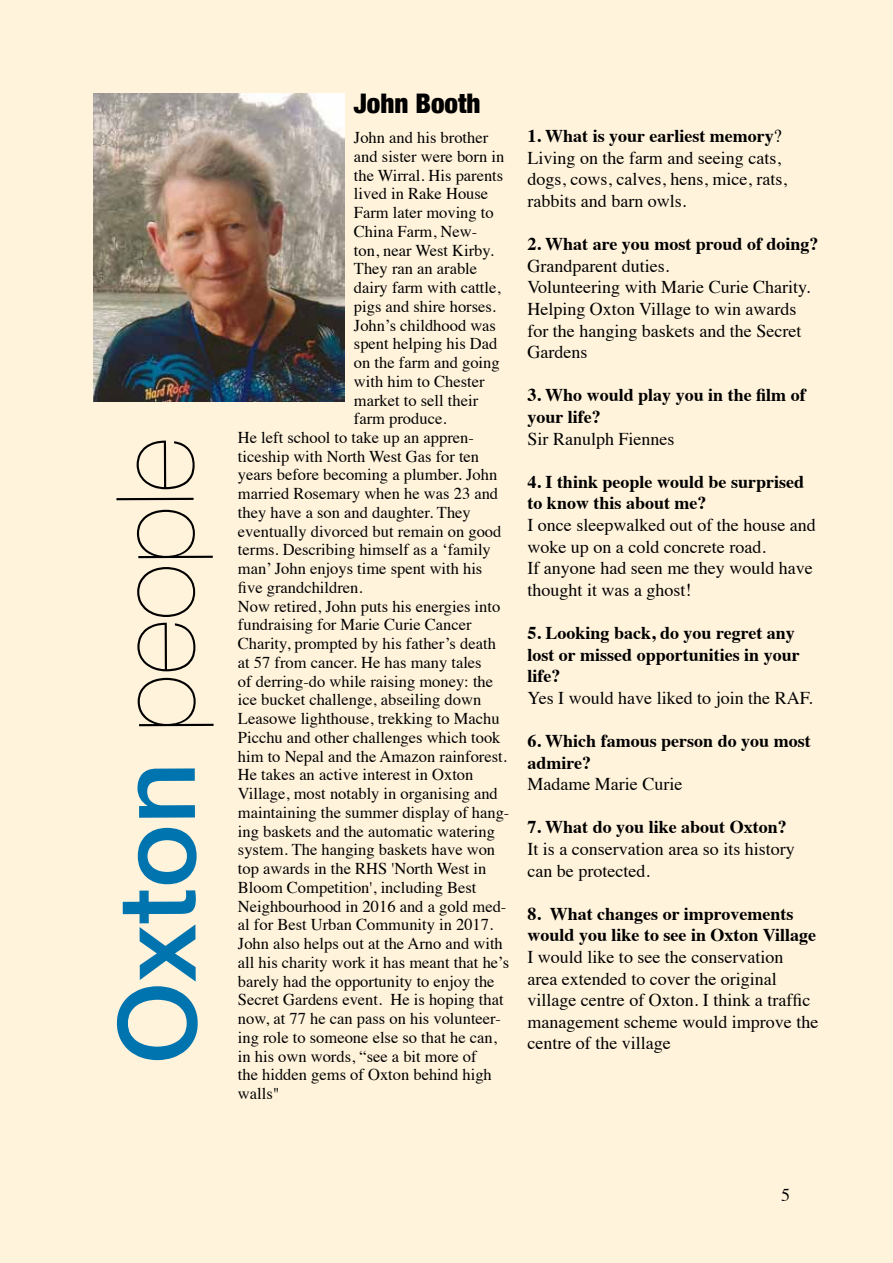
<style>
.page{position:relative;width:893px;height:1263px;background:#fff3dc}
.page>*{position:absolute;margin:0;border:0;box-sizing:border-box;transform-origin:0 0}
.t1{font:200 108px "Helvetica Neue";letter-spacing:-.005em;color:#000}
.t2{font:900 condensed 27px "Helvetica Neue";color:#000}
.t3{font:18px/21.6px "Times";color:#000}
.t4{font:700 18px/21.6px "Times";color:#000}
.t5{font:16.5px "Times";color:#000}
.s1{font-weight:500;color:#0074af}
.s2{font-weight:700}
</style>
<div class="page">
<img style="left:93px;top:94px;width:251px;height:308px">
<h1 class="t1" style="left:72px;top:1064px;width:628px;rotate:-90deg"><span class="s1">Oxton</span> people</h1>
<h2 class="t2" style="left:354px;top:82px;width:128px">John Booth</h2>
<p class="t5" style="left:354px;top:122px;width:136px">John and his brother</p>
<p class="t5" style="left:354px;top:141px;width:152px">and sister were born in</p>
<p class="t5" style="left:354px;top:160px;width:151px">the Wirral. His parents</p>
<p class="t5" style="left:354px;top:178px;width:136px">lived in Rake House</p>
<p class="t5" style="left:354px;top:197px;width:141px">Farm later moving to</p>
<p class="t5" style="left:354px;top:216px;width:125px">China Farm, New-</p>
<p class="t5" style="left:354px;top:235px;width:141px">ton, near West Kirby.</p>
<p class="t5" style="left:354px;top:253px;width:125px">They ran an arable</p>
<p class="t5" style="left:354px;top:272px;width:148px">dairy farm with cattle,</p>
<p class="t5" style="left:354px;top:291px;width:144px">pigs and shire horses.</p>
<p class="t5" style="left:354px;top:310px;width:144px">John’s childhood was</p>
<p class="t5" style="left:354px;top:328px;width:145px">spent helping his Dad</p>
<p class="t5" style="left:354px;top:347px;width:147px">on the farm and going</p>
<p class="t5" style="left:354px;top:366px;width:132px">with him to Chester</p>
<p class="t5" style="left:354px;top:384px;width:126px">market to sell their</p>
<p class="t5" style="left:354px;top:403px;width:94px">farm produce.</p>
<p class="t5" style="left:238px;top:422px;width:237px">He left school to take up an appren-</p>
<p class="t5" style="left:238px;top:441px;width:243px">ticeship with North West Gas for ten</p>
<p class="t5" style="left:238px;top:459px;width:261px">years before becoming a plumber. John</p>
<p class="t5" style="left:238px;top:478px;width:262px">married Rosemary when he was 23 and</p>
<p class="t5" style="left:238px;top:497px;width:234px">they have a son and daughter. They</p>
<p class="t5" style="left:238px;top:516px;width:265px">eventually divorced but remain on good</p>
<p class="t5" style="left:238px;top:534px;width:254px">terms. Describing himself as a ‘family</p>
<p class="t5" style="left:238px;top:553px;width:246px">man’ John enjoys time spent with his</p>
<p class="t5" style="left:238px;top:572px;width:126px">five grandchildren.</p>
<p class="t5" style="left:238px;top:591px;width:264px">Now retired, John puts his energies into</p>
<p class="t5" style="left:238px;top:609px;width:235px">fundraising for Marie Curie Cancer</p>
<p class="t5" style="left:238px;top:628px;width:259px">Charity, prompted by his father’s death</p>
<p class="t5" style="left:238px;top:647px;width:245px">at 57 from cancer. He has many tales</p>
<p class="t5" style="left:238px;top:666px;width:257px">of derring-do while raising money: the</p>
<p class="t5" style="left:238px;top:684px;width:245px">ice bucket challenge, abseiling down</p>
<p class="t5" style="left:238px;top:703px;width:263px">Leasowe lighthouse, trekking to Machu</p>
<p class="t5" style="left:238px;top:722px;width:264px">Picchu and other challenges which took</p>
<p class="t5" style="left:238px;top:741px;width:270px">him to Nepal and the Amazon rainforest.</p>
<p class="t5" style="left:238px;top:759px;width:237px">He takes an active interest in Oxton</p>
<p class="t5" style="left:238px;top:778px;width:261px">Village, most notably in organising and</p>
<p class="t5" style="left:238px;top:797px;width:273px">maintaining the summer display of hang-</p>
<p class="t5" style="left:238px;top:816px;width:259px">ing baskets and the automatic watering</p>
<p class="t5" style="left:238px;top:834px;width:259px">system. The hanging baskets have won</p>
<p class="t5" style="left:238px;top:853px;width:250px">top awards in the RHS 'North West in</p>
<p class="t5" style="left:238px;top:872px;width:240px">Bloom Competition', including Best</p>
<p class="t5" style="left:238px;top:891px;width:270px">Neighbourhood in 2016 and a gold med-</p>
<p class="t5" style="left:238px;top:909px;width:257px">al for Best Urban Community in 2017.</p>
<p class="t5" style="left:238px;top:928px;width:266px">John also helps out at the Arno and with</p>
<p class="t5" style="left:238px;top:947px;width:273px">all his charity work it has meant that he’s</p>
<p class="t5" style="left:238px;top:966px;width:258px">barely had the opportunity to enjoy the</p>
<p class="t5" style="left:238px;top:984px;width:267px">Secret Gardens event. He is hoping that</p>
<p class="t5" style="left:238px;top:1003px;width:264px">now, at 77 he can pass on his volunteer-</p>
<p class="t5" style="left:238px;top:1022px;width:260px">ing role to someone else so that he can,</p>
<p class="t5" style="left:238px;top:1041px;width:240px">in his own words, “see a bit more of</p>
<p class="t5" style="left:238px;top:1059px;width:255px">the hidden gems of Oxton behind high</p>
<p class="t5" style="left:238px;top:1078px;width:43px">walls"</p>
<p class="t3" style="left:527px;top:124px;width:261px"><span class="s2">1. What is your earliest memory</span>?<br>Living on the farm and seeing cats, dogs, cows, calves, hens, mice, rats, rabbits and barn owls.</p>
<p class="t4" style="left:527px;top:231px;width:293px">2. What are you most proud of doing?</p>
<p class="t3" style="left:527px;top:253px;width:284px">Grandparent duties.<br>Volunteering with Marie Curie Charity.<br>Helping Oxton Village to win awards for the hanging baskets and the Secret<br>Gardens</p>
<p class="t4" style="left:527px;top:383px;width:280px">3. Who would play you in the film of your life?</p>
<p class="t3" style="left:527px;top:426px;width:149px">Sir Ranulph Fiennes</p>
<p class="t4" style="left:527px;top:469px;width:278px">4. I think people would be surprised to know this about me?</p>
<p class="t3" style="left:527px;top:513px;width:290px">I once sleepwalked out of the house and woke up on a cold concrete road.<br>If anyone had seen me they would have thought it was a ghost!</p>
<p class="t4" style="left:527px;top:620px;width:274px">5. Looking back, do you regret any lost or missed opportunities in your life?</p>
<p class="t3" style="left:527px;top:685px;width:287px">Yes I would have liked to join the RAF.</p>
<p class="t4" style="left:527px;top:728px;width:285px">6. Which famous person do you most admire?</p>
<p class="t3" style="left:527px;top:772px;width:156px">Madame Marie Curie</p>
<p class="t4" style="left:527px;top:815px;width:261px">7. What do you like about Oxton?</p>
<p class="t3" style="left:527px;top:837px;width:269px">It is a conservation area so its history can be protected.</p>
<p class="t4" style="left:527px;top:901px;width:290px">8. What changes or improvements would you like to see in Oxton Village</p>
<p class="t3" style="left:527px;top:945px;width:292px">I would like to see the conservation<br>area extended to cover the original village centre of Oxton. I think a traffic management scheme would improve the</p>
<p class="t3" style="left:527px;top:1031px;width:145px">centre of the village</p>
<p class="t3" style="left:781px;top:1182px;width:10px">5</p>
</div>
